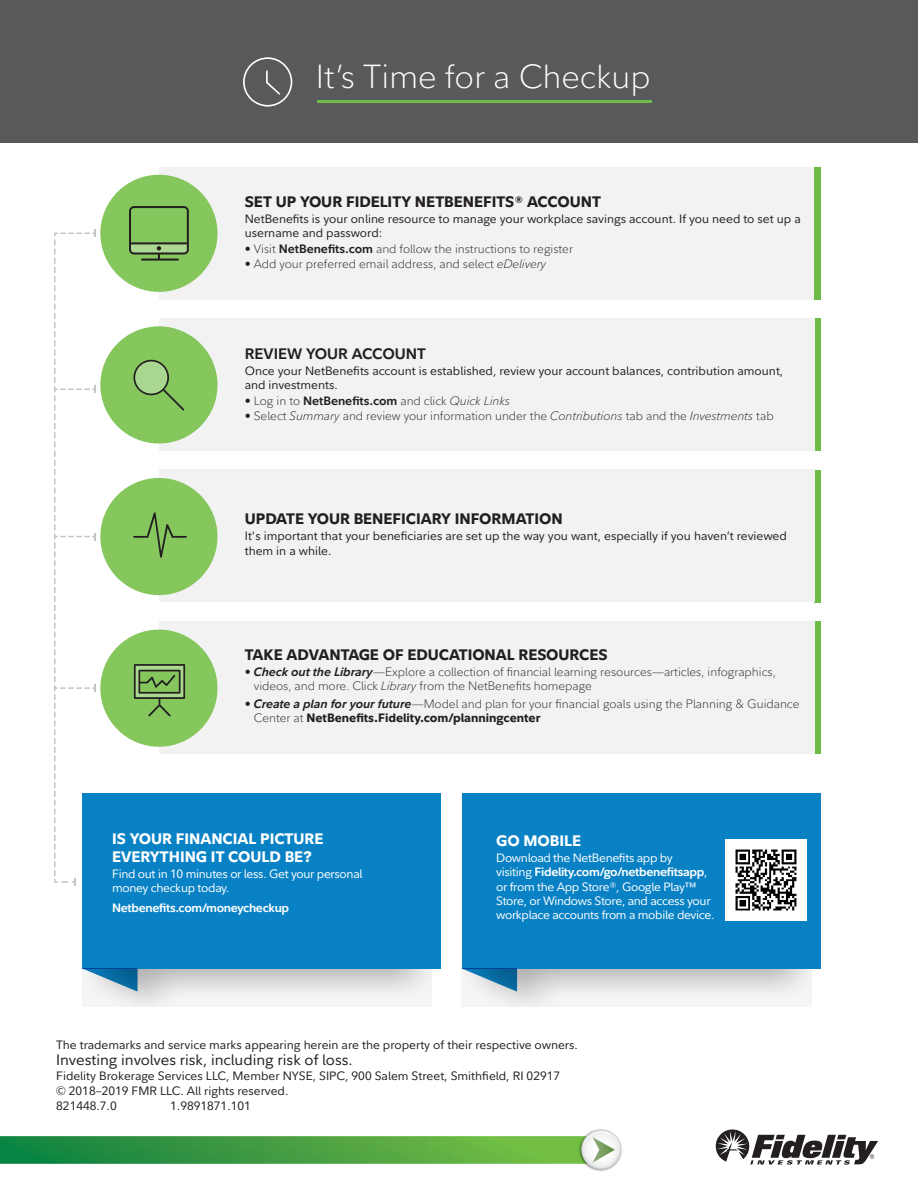
<style>
.page{position:relative;width:918px;height:1188px;background:#fff}
.page>*{position:absolute;margin:0;border:0;box-sizing:border-box;transform-origin:0 0}
.t1{font:300 33px "Fidelity Sans";color:#fff}
.t2{font:800 15px "Fidelity Sans";color:#231f20}
.t3{font:800 15px/18px "Fidelity Sans";color:#fff}
.t4{font:15px "Fidelity Sans";color:#231f20}
.t5{font:700 15px "Fidelity Sans";color:#231f20}
.t6{font:12px/14.4px "Fidelity Sans";color:#231f20}
.t7{font:300 12px/14.4px "Fidelity Sans";color:#231f20}
.t8{font:12px/14.4px "Fidelity Sans";letter-spacing:-.025em;color:#fff}
.t9{font:700 12px "Fidelity Sans";letter-spacing:-.025em;color:#fff}
.s1{font-weight:700}
.s2{font-style:italic}
.s3{font-weight:700;font-style:italic}
.s4{font-weight:800}
</style>
<div class="page">
<div style="left:0;top:0;width:918px;height:143px;background:#58595b"></div>
<svg style="left:470px;top:969px;width:341px;height:37px"></svg>
<div style="left:462px;top:793px;width:358px;height:176px;background:#0982c5"></div>
<svg style="left:462px;top:969px;width:55px;height:23px"></svg>
<div style="left:159px;top:167px;width:655px;height:133px;background:#f2f2f3"></div>
<div style="left:814px;top:167px;width:7px;height:133px;background:#6cbc45"></div>
<hr style="left:317px;top:100px;width:335px;height:3px;background:#6cbc45">
<div style="left:814px;top:318px;width:7px;height:133px;background:#6cbc45"></div>
<div style="left:814px;top:470px;width:7px;height:133px;background:#6cbc45"></div>
<div style="left:814px;top:621px;width:7px;height:133px;background:#6cbc45"></div>
<div style="left:159px;top:318px;width:655px;height:133px;background:#f2f2f3"></div>
<div style="left:159px;top:469px;width:655px;height:133px;background:#f2f2f3"></div>
<div style="left:159px;top:621px;width:655px;height:133px;background:#f2f2f3"></div>
<div style="left:100px;top:175px;width:118px;height:117px;background:#85c65d;border-radius:50%"></div>
<div style="left:100px;top:326px;width:118px;height:118px;background:#85c65d;border-radius:50%"></div>
<div style="left:100px;top:478px;width:118px;height:117px;background:#85c65d;border-radius:50%"></div>
<div style="left:100px;top:630px;width:118px;height:117px;background:#85c65d;border-radius:50%"></div>
<svg style="left:54px;top:230px;width:42px;height:656px"></svg>
<svg style="left:715px;top:1129px;width:163px;height:36px"></svg>
<img style="left:591px;top:1129px;width:31px;height:42px">
<div style="left:581px;top:1130px;width:40px;height:39px;background:#d2d3d5;border-radius:20px"></div>
<svg style="left:0;top:1131px;width:620px;height:38px"></svg>
<svg style="left:129px;top:206px;width:60px;height:55px"></svg>
<svg style="left:133px;top:360px;width:51px;height:51px"></svg>
<svg style="left:133px;top:512px;width:54px;height:46px"></svg>
<svg style="left:134px;top:664px;width:51px;height:52px"></svg>
<svg style="left:243px;top:57px;width:49px;height:50px"></svg>
<img style="left:726px;top:840px;width:81px;height:81px">
<svg style="left:91px;top:969px;width:341px;height:37px"></svg>
<div style="left:82px;top:793px;width:359px;height:176px;background:#0982c5"></div>
<svg style="left:83px;top:969px;width:55px;height:23px"></svg>
<h1 class="t1" style="left:316px;top:55px;width:336px">It’s Time for a Checkup</h1>
<p class="t2" style="left:245px;top:192px;width:358px">SET UP YOUR FIDELITY NETBENEFITS® ACCOUNT</p>
<p class="t6" style="left:245px;top:211px;width:558px">NetBenefits is your online resource to manage your workplace savings account. If you need to set up a username and password:</p>
<p class="t7" style="left:245px;top:242px;width:330px">• Visit <span class="s1">NetBenefits.com</span> and follow the instructions to register</p>
<p class="t7" style="left:245px;top:256px;width:303px">• Add your preferred email address, and select <span class="s2">eDelivery</span></p>
<p class="t5" style="left:245px;top:344px;width:183px">REVIEW YOUR ACCOUNT</p>
<p class="t6" style="left:245px;top:364px;width:540px">Once your NetBenefits account is established, review your account balances, contribution amount, and investments.</p>
<p class="t7" style="left:245px;top:394px;width:267px">• Log in to <span class="s1">NetBenefits.com</span> and click <span class="s2">Quick Links</span></p>
<p class="t7" style="left:245px;top:408px;width:530px">• Select <span class="s2">Summary</span> and review your information under the <span class="s2">Contributions</span> tab and the <span class="s2">Investments</span> tab</p>
<p class="t2" style="left:245px;top:509px;width:319px">UPDATE YOUR BENEFICIARY INFORMATION</p>
<p class="t6" style="left:245px;top:529px;width:544px">It's important that your beneficiaries are set up the way you want, especially if you haven’t reviewed them in a while.</p>
<p class="t2" style="left:245px;top:645px;width:364px">TAKE ADVANTAGE OF EDUCATIONAL RESOURCES</p>
<p class="t7" style="left:254px;top:665px;width:524px;text-indent:-9px">• <span class="s3">Check out the Library</span>—Explore a collection of financial learning resources—articles, infographics, videos, and more. Click <span class="s2">Library</span> from the NetBenefits homepage</p>
<p class="t7" style="left:254px;top:696px;width:547px;text-indent:-9px">• <span class="s3">Create a plan for your future</span>—Model and plan for your financial goals using the Planning &amp; Guidance<br>Center at <span class="s4">NetBenefits.Fidelity.com/planningcenter</span></p>
<p class="t3" style="left:112px;top:829px;width:213px">IS YOUR FINANCIAL PICTURE<br>EVERYTHING IT COULD BE?</p>
<p class="t8" style="left:112px;top:866px;width:252px">Find out in 10 minutes or less. Get your personal money checkup today.</p>
<p class="t9" style="left:112px;top:900px;width:179px">Netbenefits.com/moneycheckup</p>
<p class="t3" style="left:496px;top:831px;width:86px">GO MOBILE</p>
<p class="t8" style="left:496px;top:850px;width:220px">Download the NetBenefits app by<br>visiting <span class="s1">Fidelity.com/go/netbenefitsapp</span>, or from the App Store®, Google Play™ Store, or Windows Store, and access your workplace accounts from a mobile device.</p>
<p class="t6" style="left:56px;top:1037px;width:523px">The trademarks and service marks appearing herein are the property of their respective owners.</p>
<p class="t4" style="left:56px;top:1050px;width:298px">Investing involves risk, including risk of loss.</p>
<p class="t6" style="left:56px;top:1068px;width:505px;line-height:15px">Fidelity Brokerage Services LLC, Member NYSE, SIPC, 900 Salem Street, Smithfield, RI 02917 © 2018–2019 FMR LLC. All rights reserved.<br>821448.7.0</p>
<p class="t6" style="left:170px;top:1099px;width:82px">1.9891871.101</p>
</div>
